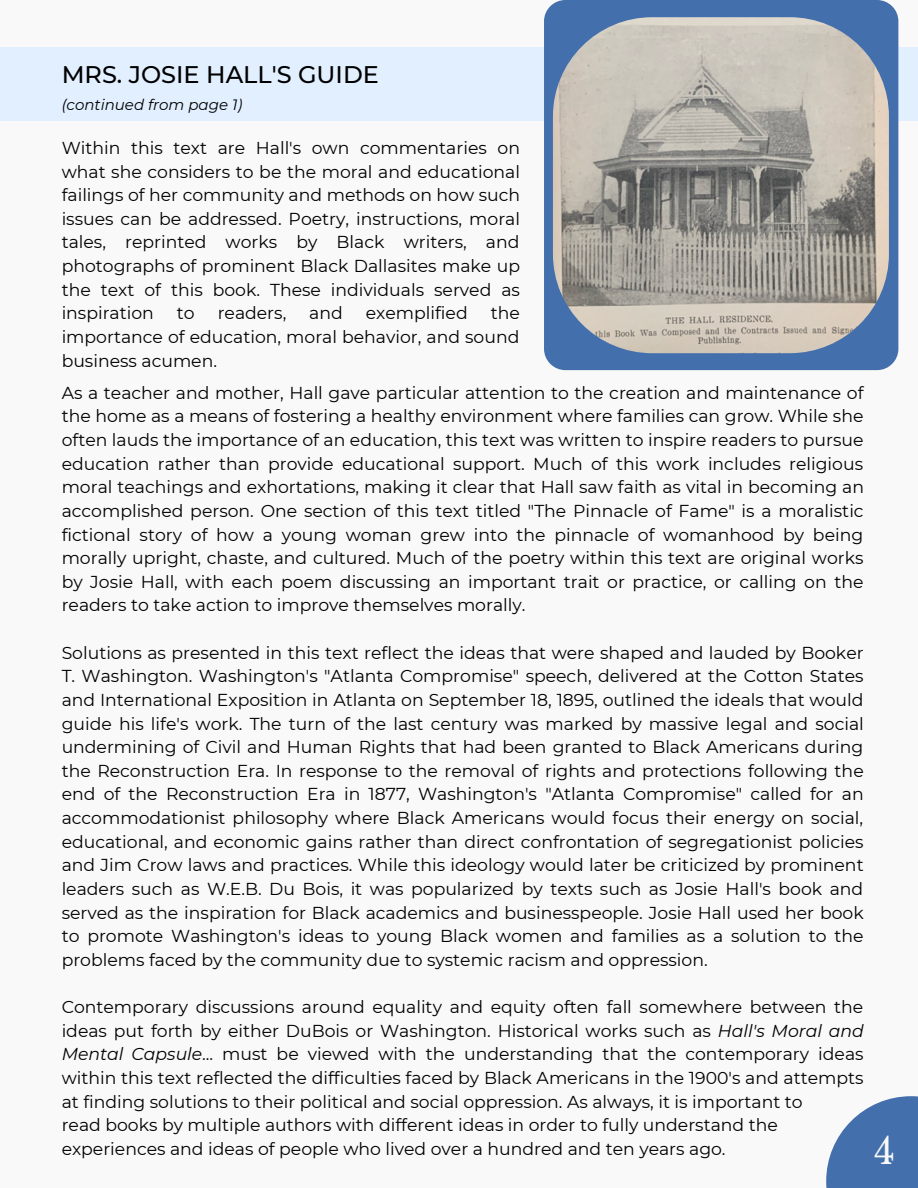
<style>
.page{position:relative;width:918px;height:1188px;background:#f9f9f9}
.page>*{position:absolute;margin:0;border:0;box-sizing:border-box;transform-origin:0 0}
.t1{font:36px "Libre Baskerville";color:#f9f9f9}
.t2{font:500 24px "Montserrat";color:#000}
.t3{font:17.25px/23.7px "Montserrat";color:#000;text-align:justify}
.t4{font:italic 15px "Montserrat";color:#000}
.s1{font-style:italic}
</style>
<div class="page">
<div style="left:0;top:48px;width:918px;height:73px;background:#e2efff"></div>
<div style="left:544px;top:0;width:354px;height:370px;background:#4370ad;border-radius:21px"></div>
<img style="left:553px;top:17px;width:336px;height:336px;border-radius:99px">
<svg style="left:826px;top:1096px;width:92px;height:92px"></svg>
<h2 class="t2" style="left:62px;top:60px;width:319px">MRS. JOSIE HALL'S GUIDE</h2>
<p class="t4" style="left:62px;top:95px;width:182px">(continued from page 1)</p>
<p class="t3" style="left:62px;top:136px;width:460px">Within this text are Hall's own commentaries on what she considers to be the moral and educational failings of her community and methods on how such issues can be addressed. Poetry, instructions, moral tales, reprinted works by Black writers, and photographs of prominent Black Dallasites make up the text of this book. These individuals served as inspiration</p>
<p class="t3" style="left:177px;top:301px;width:19px">to</p>
<p class="t3" style="left:218px;top:301px;width:70px">readers,</p>
<p class="t3" style="left:309px;top:301px;width:35px">and</p>
<p class="t3" style="left:366px;top:301px;width:103px">exemplified</p>
<p class="t3" style="left:62px;top:301px;width:460px;text-indent:429px">the importance of education, moral behavior, and sound business acumen.</p>
<p class="t3" style="left:62px;top:381px;width:804px">As a teacher and mother, Hall gave particular attention to the creation and maintenance of the home as a means of fostering a healthy environment where families can grow. While she often lauds the importance of an education, this text was written to inspire readers to pursue education rather than provide educational support. Much of this work includes religious moral teachings and exhortations, making it clear that Hall saw faith as vital in becoming an accomplished person. One section of this text titled "The Pinnacle of Fame" is a moralistic fictional story of how a young woman grew into the pinnacle of womanhood by being morally upright, chaste, and cultured. Much of the poetry within this text are original works by Josie Hall, with each poem discussing an important trait or practice, or calling on the readers to take action to improve themselves morally.</p>
<p class="t3" style="left:62px;top:641px;width:804px">Solutions as presented in this text reflect the ideas that were shaped and lauded by Booker T. Washington. Washington's "Atlanta Compromise" speech, delivered at the Cotton States and International Exposition in Atlanta on September 18, 1895, outlined the ideals that would guide his life's work. The turn of the last century was marked by massive legal and social undermining of Civil and Human Rights that had been granted to Black Americans during the Reconstruction Era. In response to the removal of rights and protections following the end of the Reconstruction Era in 1877, Washington's "Atlanta Compromise" called for an accommodationist philosophy where Black Americans would focus their energy on social, educational, and economic gains rather than direct confrontation of segregationist policies and Jim Crow laws and practices. While this ideology would later be criticized by prominent leaders such as W.E.B. Du Bois, it was popularized by texts such as Josie Hall's book and served as the inspiration for Black academics and businesspeople. Josie Hall used her book to promote Washington's ideas to young Black women and families as a solution to the problems faced by the community due to systemic racism and oppression.</p>
<p class="t3" style="left:62px;top:995px;width:804px;text-align:left">Contemporary discussions around equality and equity often fall somewhere between the ideas put forth by either DuBois or Washington. Historical works such as <span class="s1">Hall's Moral and Mental Capsule</span>... must be viewed with the understanding that the contemporary ideas within this text reflected the difficulties faced by Black Americans in the 1900's and attempts at finding solutions to their political and social oppression. As always, it is important to<br>read books by multiple authors with different ideas in order to fully understand the experiences and ideas of people who lived over a hundred and ten years ago.</p>
<h1 class="t1" style="left:874px;top:1129px;width:23px">4</h1>
</div>
